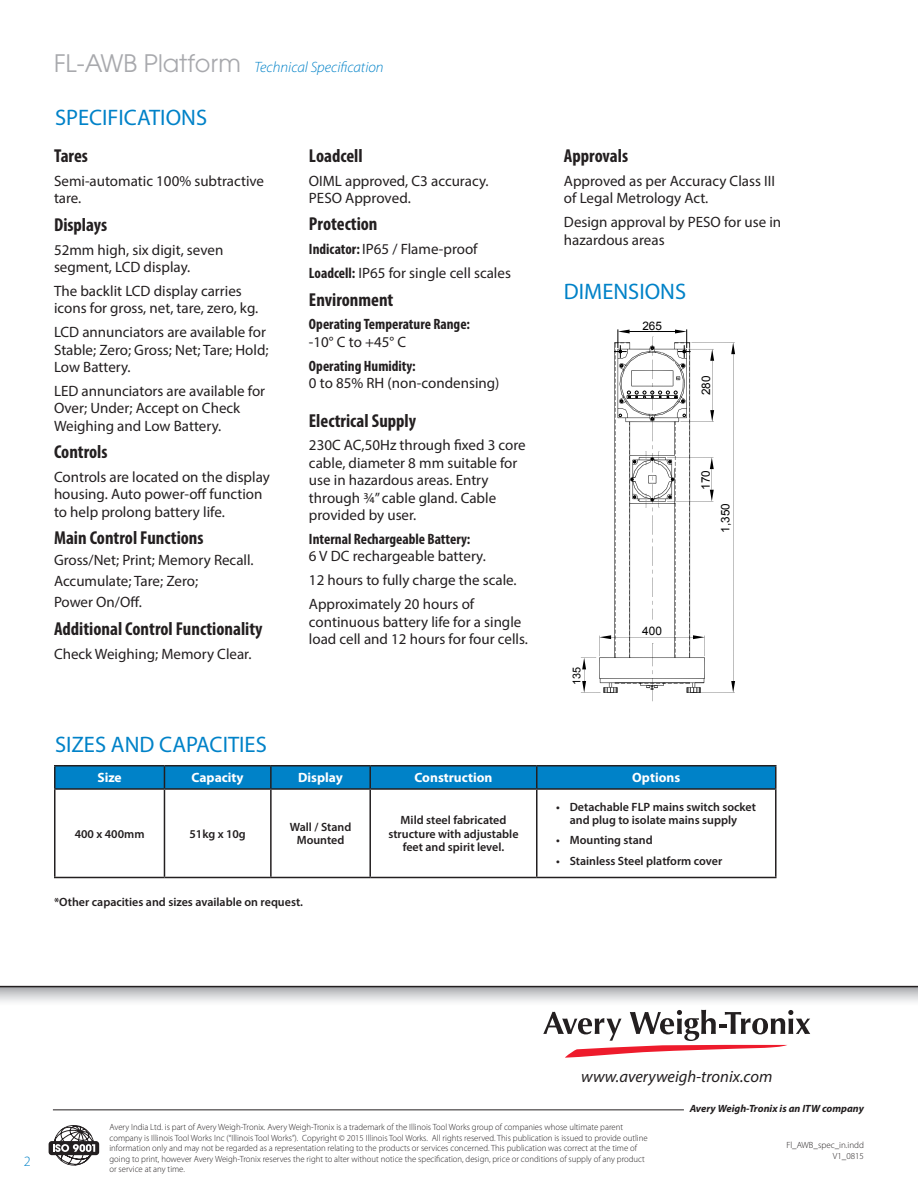
<style>
.page{position:relative;width:918px;height:1188px;background:#fff}
.page>*{position:absolute;margin:0;border:0;box-sizing:border-box;transform-origin:0 0}
.t1{font:22.5px "Myriad Pro";color:#0082c8}
.Specs_Head{font:700 condensed 18.75px "Myriad Pro";color:#231f20}
.Spec-Body_Text{font:700 condensed 18.75px "Myriad Pro";color:#231f20}
.t2{font:italic 16.5px "Myriad Pro";color:#231f20}
.Spec-Body_Text-2{font:15px/17.4px "Myriad Pro";color:#231f20}
.Spec-Body_Text-3{font:700 condensed 15px/17.4px "Myriad Pro";color:#231f20}
.Specs_Head-2{font:15px/21px "Myriad Pro";color:#231f20}
.t3{font:italic 300 15px "Myriad Pro";color:#0082c8}
.IN_-_Body_Copy{font:300 14.25px "Myriad Pro";color:#0082c8}
.IN_-_Specs_Topic{font:700 13.5px "Myriad Pro";color:#fff}
.IN_-_Specs_Topic-2{font:600 12px/13.5px "Myriad Pro";color:#231f20;text-align:center}
.t4{font:11.7px "Arial";color:#000}
.t5{font:10.8px "Arial";color:#000}
.IN_-_Specs_Body{font:italic 700 10.5px "Myriad Pro";color:#231f20}
.Legal{font:300 9px/10.5px "Myriad Pro";color:#231f20}
.t6{font:700 2.7px "Arial";color:#000}
.s1{font-family:"ITC Avant Garde Std";font-weight:400;font-style:normal;font-size:24px;color:#a8a9ad}
.s2{font-weight:700;font-stretch:condensed}
.s3{font-weight:400;font-stretch:normal}
</style>
<div class="page">
<svg style="left:0;top:987px;width:918px;height:15px;background:#cccdcf"></svg>
<hr style="left:0;top:986px;width:918px;height:1px;background:#231f20">
<div style="left:49px;top:1141px;width:50px;height:14px;background:#231f20;border-radius:3px"></div>
<svg style="left:53px;top:1125px;width:42px;height:41px"></svg>
<svg style="left:543px;top:1010px;width:267px;height:48px"></svg>
<hr style="left:53px;top:1109px;width:631px;height:1px;background:#231f20">
<hr style="left:54px;top:765px;width:110px;height:1px;background:#231f20">
<hr style="left:54px;top:766px;width:2px;height:22px;background:#231f20">
<hr style="left:164px;top:765px;width:107px;height:1px;background:#231f20">
<div style="left:55px;top:766px;width:720px;height:22px;background:#0082c8"></div>
<hr style="left:271px;top:765px;width:99px;height:1px;background:#231f20">
<hr style="left:270px;top:766px;width:2px;height:22px;background:#231f20">
<hr style="left:370px;top:765px;width:167px;height:1px;background:#231f20">
<hr style="left:369px;top:766px;width:2px;height:22px;background:#231f20">
<hr style="left:537px;top:765px;width:240px;height:1px;background:#231f20">
<hr style="left:536px;top:766px;width:2px;height:22px;background:#231f20">
<hr style="left:775px;top:766px;width:2px;height:22px;background:#231f20">
<hr style="left:54px;top:788px;width:110px;height:2px;background:#231f20">
<hr style="left:54px;top:790px;width:2px;height:87px;background:#231f20">
<hr style="left:164px;top:788px;width:107px;height:2px;background:#231f20">
<hr style="left:164px;top:790px;width:1px;height:87px;background:#231f20">
<hr style="left:271px;top:788px;width:99px;height:2px;background:#231f20">
<hr style="left:270px;top:790px;width:2px;height:87px;background:#231f20">
<hr style="left:370px;top:788px;width:167px;height:2px;background:#231f20">
<hr style="left:369px;top:790px;width:2px;height:87px;background:#231f20">
<hr style="left:537px;top:788px;width:240px;height:2px;background:#231f20">
<hr style="left:536px;top:790px;width:2px;height:87px;background:#231f20">
<hr style="left:775px;top:790px;width:2px;height:87px;background:#231f20">
<hr style="left:54px;top:877px;width:110px;height:1px;background:#231f20">
<hr style="left:164px;top:877px;width:107px;height:1px;background:#231f20">
<hr style="left:271px;top:877px;width:99px;height:1px;background:#231f20">
<hr style="left:370px;top:877px;width:167px;height:1px;background:#231f20">
<hr style="left:537px;top:877px;width:240px;height:1px;background:#231f20">
<hr style="left:691px;top:342px;width:44px;height:1px;background:#000">
<hr style="left:691px;top:693px;width:44px;height:1px;background:#000">
<hr style="left:733px;top:354px;width:1px;height:327px;background:#000">
<svg style="left:731px;top:343px;width:4px;height:11px"></svg>
<svg style="left:731px;top:681px;width:4px;height:12px"></svg>
<svg style="left:581px;top:330px;width:133px;height:371px"></svg>
<p class="t3" style="left:54px;top:59px;width:331px"><span class="s1">FL-AWB Platform</span> Technical Specification</p>
<p class="t1" style="left:55px;top:103px;width:154px">SPECIFICATIONS</p>
<p class="Specs_Head" style="left:54px;top:144px;width:35px">Tares</p>
<p class="Spec-Body_Text-2" style="left:54px;top:172px;width:212px">Semi-automatic 100% subtractive tare.</p>
<p class="Specs_Head" style="left:54px;top:213px;width:55px">Displays</p>
<p class="Spec-Body_Text-2" style="left:54px;top:241px;width:171px">52mm high, six digit, seven segment, LCD display.</p>
<p class="Spec-Body_Text-2" style="left:54px;top:282px;width:206px">The backlit LCD display carries icons for gross, net, tare, zero, kg.</p>
<p class="Spec-Body_Text-2" style="left:54px;top:323px;width:216px">LCD annunciators are available for<br>Stable; Zero; Gross; Net; Tare; Hold;<br>Low Battery.</p>
<p class="Spec-Body_Text-2" style="left:54px;top:382px;width:213px">LED annunciators are available for<br>Over; Under; Accept on Check<br>Weighing and Low Battery.</p>
<p class="Specs_Head" style="left:54px;top:440px;width:55px">Controls</p>
<p class="Spec-Body_Text-2" style="left:54px;top:468px;width:217px">Controls are located on the display housing. Auto power-off function to help prolong battery life.</p>
<p class="Specs_Head" style="left:54px;top:526px;width:151px">Main Control Functions</p>
<p class="Specs_Head-2" style="left:54px;top:550px;width:201px">Gross/Net; Print; Memory Recall.<br>Accumulate; Tare; Zero;<br>Power On/Off.</p>
<p class="Specs_Head" style="left:54px;top:617px;width:210px">Additional Control Functionality</p>
<p class="Spec-Body_Text-2" style="left:54px;top:645px;width:199px">Check Weighing; Memory Clear.</p>
<p class="t1" style="left:55px;top:731px;width:213px">SIZES AND CAPACITIES</p>
<p class="Specs_Head" style="left:309px;top:144px;width:55px">Loadcell</p>
<p class="Spec-Body_Text-2" style="left:309px;top:172px;width:181px">OIML approved, C3 accuracy.<br>PESO Approved.</p>
<p class="Spec-Body_Text" style="left:309px;top:212px;width:70px">Protection</p>
<p class="Spec-Body_Text-2" style="left:309px;top:240px;width:170px"><span class="s2">Indicator:</span> IP65 / Flame-proof</p>
<p class="Spec-Body_Text-2" style="left:309px;top:264px;width:204px"><span class="s2">Loadcell:</span> IP65 for single cell scales</p>
<p class="Spec-Body_Text" style="left:309px;top:288px;width:86px">Environment</p>
<p class="Spec-Body_Text-3" style="left:309px;top:315px;width:163px">Operating Temperature Range: <span class="s3">-10° C to +45° C</span></p>
<p class="Spec-Body_Text-2" style="left:309px;top:357px;width:192px"><span class="s2">Operating Humidity:<br></span>0 to 85% RH (non-condensing)</p>
<p class="Spec-Body_Text" style="left:309px;top:409px;width:109px">Electrical Supply</p>
<p class="Spec-Body_Text-2" style="left:309px;top:436px;width:218px">230C AC,50Hz through fixed 3 core cable, diameter 8 mm suitable for use in hazardous areas. Entry through ¾” cable gland. Cable provided by user.</p>
<p class="Spec-Body_Text-3" style="left:309px;top:530px;width:178px">Internal Rechargeable Battery:<br><span class="s3">6 V DC rechargeable battery.</span></p>
<p class="Spec-Body_Text-2" style="left:309px;top:568px;width:209px;line-height:24px">12 hours to fully charge the scale.<br>Approximately 20 hours of</p>
<p class="Spec-Body_Text-2" style="left:309px;top:613px;width:221px">continuous battery life for a single load cell and 12 hours for four cells.</p>
<p class="Specs_Head" style="left:564px;top:144px;width:66px">Approvals</p>
<p class="Spec-Body_Text-2" style="left:564px;top:172px;width:212px">Approved as per Accuracy Class III of Legal Metrology Act.</p>
<p class="Spec-Body_Text-2" style="left:564px;top:213px;width:219px">Design approval by PESO for use in hazardous areas</p>
<p class="t1" style="left:564px;top:278px;width:124px">DIMENSIONS</p>
<p class="t5" style="left:570px;top:685px;width:20px;rotate:-90deg">135</p>
<p class="t4" style="left:642px;top:318px;width:21px">265</p>
<p class="t6" style="left:676px;top:376px;width:5px">kg</p>
<p class="t4" style="left:698px;top:395px;width:21px;rotate:-90deg">280</p>
<p class="t4" style="left:698px;top:490px;width:21px;rotate:-90deg">170</p>
<p class="t4" style="left:718px;top:533px;width:31px;rotate:-90deg">1,350</p>
<p class="t4" style="left:642px;top:624px;width:21px">400</p>
<p class="IN_-_Specs_Topic" style="left:97px;top:769px;width:26px">Size</p>
<p class="IN_-_Specs_Topic" style="left:192px;top:769px;width:54px">Capacity</p>
<p class="IN_-_Specs_Topic" style="left:298px;top:769px;width:46px">Display</p>
<p class="IN_-_Specs_Topic" style="left:415px;top:769px;width:79px">Construction</p>
<p class="IN_-_Specs_Topic" style="left:632px;top:769px;width:50px">Options</p>
<p class="IN_-_Specs_Topic-2" style="left:75px;top:827px;width:71px">400 x 400mm</p>
<p class="IN_-_Specs_Topic-2" style="left:189px;top:827px;width:58px">51kg x 10g</p>
<p class="IN_-_Specs_Topic-2" style="left:290px;top:820px;width:63px">Wall / Stand<br>Mounted</p>
<p class="IN_-_Specs_Topic-2" style="left:388px;top:813px;width:132px">Mild steel fabricated structure with adjustable feet and spirit level.</p>
<p class="IN_-_Specs_Topic-2" style="left:54px;top:895px;width:250px">*Other capacities and sizes available on request.</p>
<p class="IN_-_Specs_Topic-2" style="left:556px;top:800px;width:201px">• Detachable FLP mains switch socket and plug to isolate mains supply</p>
<p class="IN_-_Specs_Topic-2" style="left:556px;top:833px;width:98px">• Mounting stand</p>
<p class="IN_-_Specs_Topic-2" style="left:556px;top:854px;width:168px">• Stainless Steel platform cover</p>
<p class="IN_-_Body_Copy" style="left:24px;top:1153px;width:8px">2</p>
<p class="t2" style="left:581px;top:1067px;width:193px">www.averyweigh-tronix.com</p>
<p class="IN_-_Specs_Body" style="left:690px;top:1102px;width:176px">Avery Weigh-Tronix is an ITW company</p>
<p class="Legal" style="left:109px;top:1122px;width:540px">Avery India Ltd. is part of Avery Weigh-Tronix. Avery Weigh-Tronix is a trademark of the Illinois Tool Works group of companies whose ultimate parent company is Illinois Tool Works Inc (“Illinois Tool Works”). Copyright © 2015 Illinois Tool Works. All rights reserved. This publication is issued to provide outline information only and may not be regarded as a representation relating to the products or services concerned. This publication was correct at the time of going to print, however Avery Weigh-Tronix reserves the right to alter without notice the specification, design, price or conditions of supply of any product or service at any time.</p>
<p class="Legal" style="left:786px;top:1140px;width:79px;text-align:right">Fl_AWB_spec_in.indd<br>V1_0815</p>
</div>
